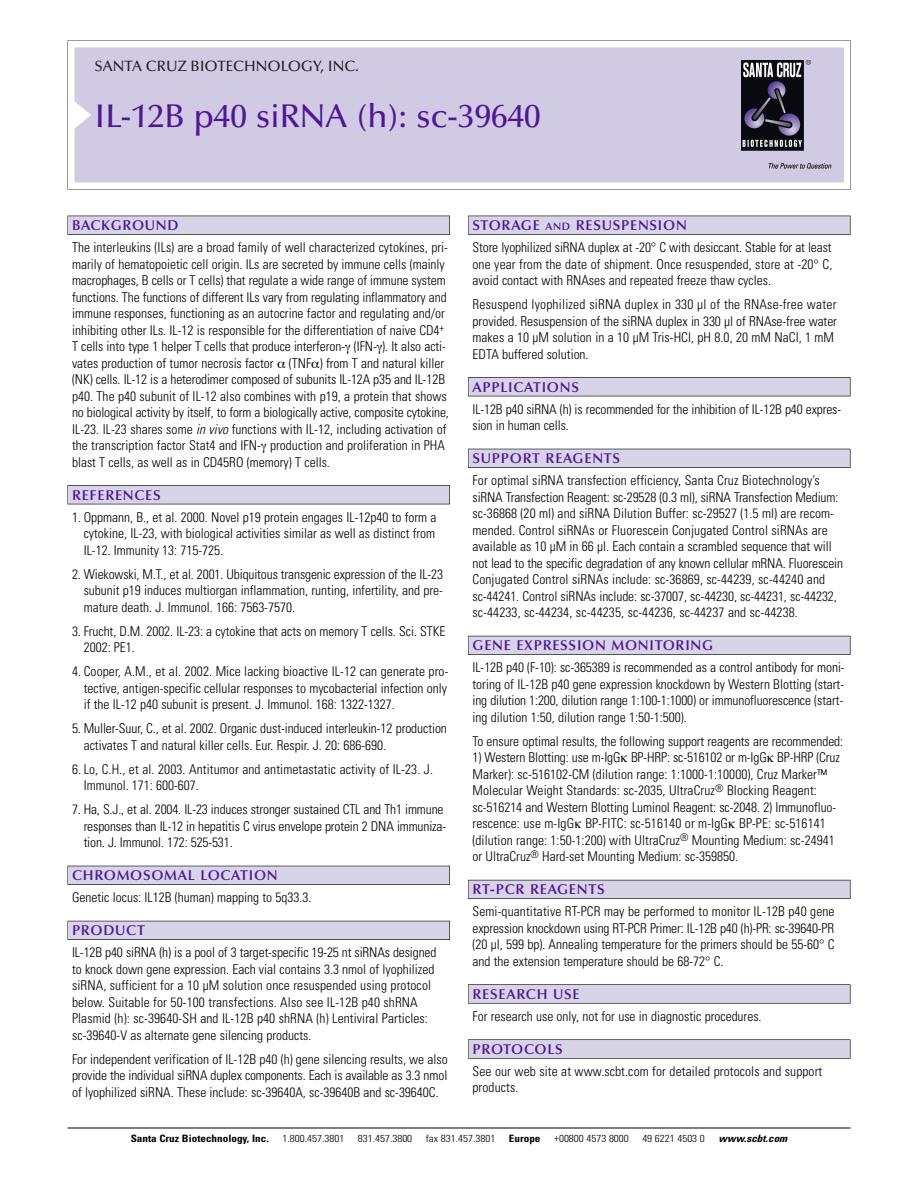
<style>
.page{position:relative;width:918px;height:1188px;background:#fff}
.page>*{position:absolute;margin:0;border:0;box-sizing:border-box;transform-origin:0 0}
.t1{font:500 33px "Optima";color:#511695}
.t2{font:500 15px "Optima";color:#231f20}
.t3{font:600 14.25px "Optima";letter-spacing:.05em;color:#511695}
.t4{font:300 condensed 13.5px/16.5px "Univers";color:#000}
.t5{font:300 condensed 10.2px "Univers";color:#000;scale:1.1 1}
.t6{font:700 condensed 10.2px "Univers";color:#000;scale:1.1 1}
.t7{font:italic 700 condensed 10.2px "Univers";color:#000;scale:1.1 1}
.s1{font-style:italic}
.s2{font-size:10.65px}
</style>
<div class="page">
<svg style="left:68px;top:40px;width:783px;height:149px"></svg>
<div style="left:74px;top:47px;width:770px;height:135px;background:#d1cae3"></div>
<img style="left:741px;top:60px;width:90px;height:108px">
<div style="left:68px;top:216px;width:382px;height:19px;background:#535256"></div>
<div style="left:68px;top:216px;width:381px;height:18px;background:#d7d4e8"></div>
<div style="left:68px;top:485px;width:382px;height:19px;background:#515155"></div>
<div style="left:68px;top:486px;width:381px;height:18px;background:#d7d4e8"></div>
<div style="left:68px;top:866px;width:382px;height:19px;background:#515057"></div>
<div style="left:68px;top:866px;width:381px;height:18px;background:#d7d4e8"></div>
<div style="left:68px;top:921px;width:382px;height:19px;background:#535259"></div>
<div style="left:68px;top:921px;width:381px;height:18px;background:#d7d4e8"></div>
<div style="left:468px;top:216px;width:382px;height:19px;background:#535256"></div>
<div style="left:468px;top:216px;width:382px;height:18px;background:#d7d4e8"></div>
<div style="left:468px;top:377px;width:382px;height:19px;background:#515155"></div>
<div style="left:468px;top:378px;width:382px;height:18px;background:#d7d4e8"></div>
<div style="left:468px;top:449px;width:382px;height:19px;background:#515057"></div>
<div style="left:468px;top:449px;width:382px;height:18px;background:#d7d4e8"></div>
<div style="left:468px;top:636px;width:382px;height:19px;background:#535259"></div>
<div style="left:468px;top:636px;width:382px;height:18px;background:#d7d4e8"></div>
<div style="left:468px;top:880px;width:382px;height:19px;background:#595860"></div>
<div style="left:468px;top:880px;width:382px;height:18px;background:#d7d4e8"></div>
<div style="left:468px;top:984px;width:382px;height:20px;background:#676767"></div>
<div style="left:468px;top:985px;width:382px;height:18px;background:#d7d4e8"></div>
<div style="left:468px;top:1039px;width:382px;height:20px;background:#666"></div>
<div style="left:468px;top:1040px;width:382px;height:18px;background:#d7d4e8"></div>
<hr style="left:68px;top:1128px;width:782px;height:1px;background:#000">
<p class="t2" style="left:94px;top:60px;width:266px">SANTA CRUZ BIOTECHNOLOGY, INC.</p>
<h1 class="t1" style="left:94px;top:102px;width:448px">IL-12B p40 siRNA (h): sc-39640</h1>
<p class="t3" style="left:72px;top:219px;width:108px">BACKGROUND</p>
<p class="t4" style="left:72px;top:240px;width:378px">The interleukins (ILs) are a broad family of well characterized cytokines, pri&shy;marily of hematopoietic cell origin. ILs are secreted by immune cells (mainly macrophages, B cells or T cells) that regulate a wide range of immune system functions. The functions of different ILs vary from regulating inflammatory and immune responses, functioning as an autocrine factor and regulating and/or inhibiting other ILs. IL-12 is responsible for the differentiation of naive CD4<sup>+ </sup>T cells into type 1 helper T cells that produce interferon- (IFN- ). It also acti&shy;vates production of tumor necrosis factor (TNF ) from T and natural killer (NK) cells. IL-12 is a heterodimer composed of subunits IL-12A p35 and IL-12B p40. The p40 subunit of IL-12 also combines with p19, a protein that shows no biological activity by itself, to form a biologically active, composite cytokine, IL-23. IL-23 shares some <span class="s1">in vivo</span> functions with IL-12, including activation of the transcription factor Stat4 and IFN- production and proliferation in PHA blast T cells, as well as in CD45RO (memory) T cells.</p>
<p class="t3" style="left:72px;top:489px;width:90px">REFERENCES</p>
<p class="t4" style="left:84px;top:510px;width:354px;text-align:justify;text-indent:-12px">1. Oppmann, B., et al. 2000. Novel p19 protein engages IL-12p40 to form a cytokine, IL-23, with biological activities similar as well as distinct from IL-12. Immunity 13: 715-725.</p>
<p class="t4" style="left:84px;top:567px;width:361px;text-align:justify;text-indent:-12px">2. Wiekowski, M.T., et al. 2001. Ubiquitous transgenic expression of the IL-23 subunit p19 induces multiorgan inflammation, runting, infertility, and pre&shy;mature death. J. Immunol. 166: 7563-7570.</p>
<p class="t4" style="left:84px;top:624px;width:363px;text-indent:-12px">3. Frucht, D.M. 2002. IL-23: a cytokine that acts on memory T cells. Sci. STKE<br>2002: PE1.</p>
<p class="t4" style="left:84px;top:664px;width:366px;text-align:justify;text-indent:-12px">4. Cooper, A.M., et al. 2002. Mice lacking bioactive IL-12 can generate pro&shy;tective, antigen-specific cellular responses to mycobacterial infection only if the IL-12 p40 subunit is present. J. Immunol. 168: 1322-1327.</p>
<p class="t4" style="left:84px;top:721px;width:365px;text-indent:-12px">5. Muller-Suur, C., et al. 2002. Organic dust-induced interleukin-12 production activates T and natural killer cells. Eur. Respir. J. 20: 686-690.</p>
<p class="t4" style="left:84px;top:762px;width:351px;text-indent:-12px">6. Lo, C.H., et al. 2003. Antitumor and antimetastatic activity of IL-23. J.<br>Immunol. 171: 600-607.</p>
<p class="t4" style="left:84px;top:802px;width:364px;text-indent:-12px">7. Ha, S.J., et al. 2004. IL-23 induces stronger sustained CTL and Th1 immune responses than IL-12 in hepatitis C virus envelope protein 2 DNA immuniza&shy;tion. J. Immunol. 172: 525-531.</p>
<p class="t3" style="left:72px;top:869px;width:207px">CHROMOSOMAL LOCATION</p>
<p class="t4" style="left:72px;top:891px;width:241px">Genetic locus: IL12B (human) mapping to 5q33.3.</p>
<p class="t3" style="left:72px;top:924px;width:74px">PRODUCT</p>
<p class="t4" style="left:72px;top:946px;width:366px">IL-12B p40 siRNA (h) is a pool of 3 target-specific 19-25 nt siRNAs designed to knock down gene expression. Each vial contains 3.3 nmol of lyophilized siRNA, sufficient for a 10 µM solution once resuspended using protocol below. Suitable for 50-100 transfections. Also see IL-12B p40 shRNA Plasmid (h): sc-39640-SH and IL-12B p40 shRNA (h) Lentiviral Particles: sc-39640-V as alternate gene silencing products.</p>
<p class="t4" style="left:72px;top:1052px;width:377px;text-align:justify">For independent verification of IL-12B p40 (h) gene silencing results, we also provide the individual siRNA duplex components. Each is available as 3.3 nmol of lyophilized siRNA. These include: sc-39640A, sc-39640B and sc-39640C.</p>
<p class="t3" style="left:473px;top:219px;width:216px">STORAGE <span class="s2">AND</span> RESUSPENSION</p>
<p class="t4" style="left:473px;top:240px;width:361px;text-align:justify">Store lyophilized siRNA duplex at -20° C with desiccant. Stable for at least one year from the date of shipment. Once resuspended, store at -20° C, avoid contact with RNAses and repeated freeze thaw cycles.</p>
<p class="t4" style="left:473px;top:297px;width:366px">Resuspend lyophilized siRNA duplex in 330 µl of the RNAse-free water provided. Resuspension of the siRNA duplex in 330 µl of RNAse-free water makes a 10 µM solution in a 10 µM Tris-HCl, pH 8.0, 20 mM NaCl, 1 mM EDTA buffered solution.</p>
<p class="t3" style="left:473px;top:381px;width:108px">APPLICATIONS</p>
<p class="t4" style="left:473px;top:402px;width:370px">IL-12B p40 siRNA (h) is recommended for the inhibition of IL-12B p40 expres&shy;sion in human cells.</p>
<p class="t3" style="left:473px;top:452px;width:149px">SUPPORT REAGENTS</p>
<p class="t4" style="left:473px;top:474px;width:372px">For optimal siRNA transfection efficiency, Santa Cruz Biotechnology’s siRNA Transfection Reagent: sc-29528 (0.3 ml), siRNA Transfection Medium: sc-36868 (20 ml) and siRNA Dilution Buffer: sc-29527 (1.5 ml) are recom&shy;mended. Control siRNAs or Fluorescein Conjugated Control siRNAs are available as 10 µM in 66 µl. Each contain a scrambled sequence that will not lead to the specific degradation of any known cellular mRNA. Fluorescein Conjugated Control siRNAs include: sc-36869, sc-44239, sc-44240 and sc-44241. Control siRNAs include: sc-37007, sc-44230, sc-44231, sc-44232, sc-44233, sc-44234, sc-44235, sc-44236, sc-44237 and sc-44238.</p>
<p class="t3" style="left:473px;top:639px;width:242px">GENE EXPRESSION MONITORING</p>
<p class="t4" style="left:473px;top:661px;width:374px;text-align:justify">IL-12B p40 (F-10): sc-365389 is recommended as a control antibody for moni&shy;toring of IL-12B p40 gene expression knockdown by Western Blotting (start&shy;ing dilution 1:200, dilution range 1:100-1:1000) or immunofluorescence (start&shy;ing dilution 1:50, dilution range 1:50-1:500).</p>
<p class="t4" style="left:473px;top:734px;width:372px">To ensure optimal results, the following support reagents are recommended:</p>
<p class="t4" style="left:473px;top:751px;width:369px">1) Western Blotting: use m-IgG BP-HRP: sc-516102 or m-IgG BP-HRP (Cruz Marker): sc-516102-CM (dilution range: 1:1000-1:10000), Cruz Marker™ Molecular Weight Standards: sc-2035, UltraCruz<sup>®</sup> Blocking Reagent: sc-516214 and Western Blotting Luminol Reagent: sc-2048. 2) Immunofluo&shy;rescence: use m-IgG BP-FITC: sc-516140 or m-IgG BP-PE: sc-516141 (dilution range: 1:50-1:200) with UltraCruz<sup>®</sup> Mounting Medium: sc-24941 or UltraCruz<sup>®</sup> Hard-set Mounting Medium: sc-359850.</p>
<p class="t3" style="left:473px;top:883px;width:134px">RT-PCR REAGENTS</p>
<p class="t4" style="left:473px;top:905px;width:364px;text-align:justify">Semi-quantitative RT-PCR may be performed to monitor IL-12B p40 gene expression knockdown using RT-PCR Primer: IL-12B p40 (h)-PR: sc-39640-PR (20 µl, 599 bp). Annealing temperature for the primers should be 55-60° C and the extension temperature should be 68-72° C.</p>
<p class="t3" style="left:473px;top:988px;width:109px">RESEARCH USE</p>
<p class="t4" style="left:473px;top:1009px;width:291px">For research use only, not for use in diagnostic procedures.</p>
<p class="t3" style="left:473px;top:1043px;width:92px">PROTOCOLS</p>
<p class="t4" style="left:473px;top:1064px;width:351px">See our web site at www.scbt.com for detailed protocols and support products.</p>
<p class="t6" style="left:131px;top:1135px;width:127px">Santa Cruz Biotechnology, Inc.</p>
<p class="t5" style="left:282px;top:1135px;width:58px">1.800.457.3801</p>
<p class="t5" style="left:358px;top:1135px;width:51px">831.457.3800</p>
<p class="t5" style="left:426px;top:1135px;width:65px">fax 831.457.3801</p>
<p class="t6" style="left:509px;top:1135px;width:30px">Europe</p>
<p class="t5" style="left:554px;top:1135px;width:69px">+00800 4573 8000</p>
<p class="t5" style="left:642px;top:1135px;width:58px">49 6221 4503 0</p>
<p class="t7" style="left:719px;top:1135px;width:66px">www.scbt.com</p>
</div>
